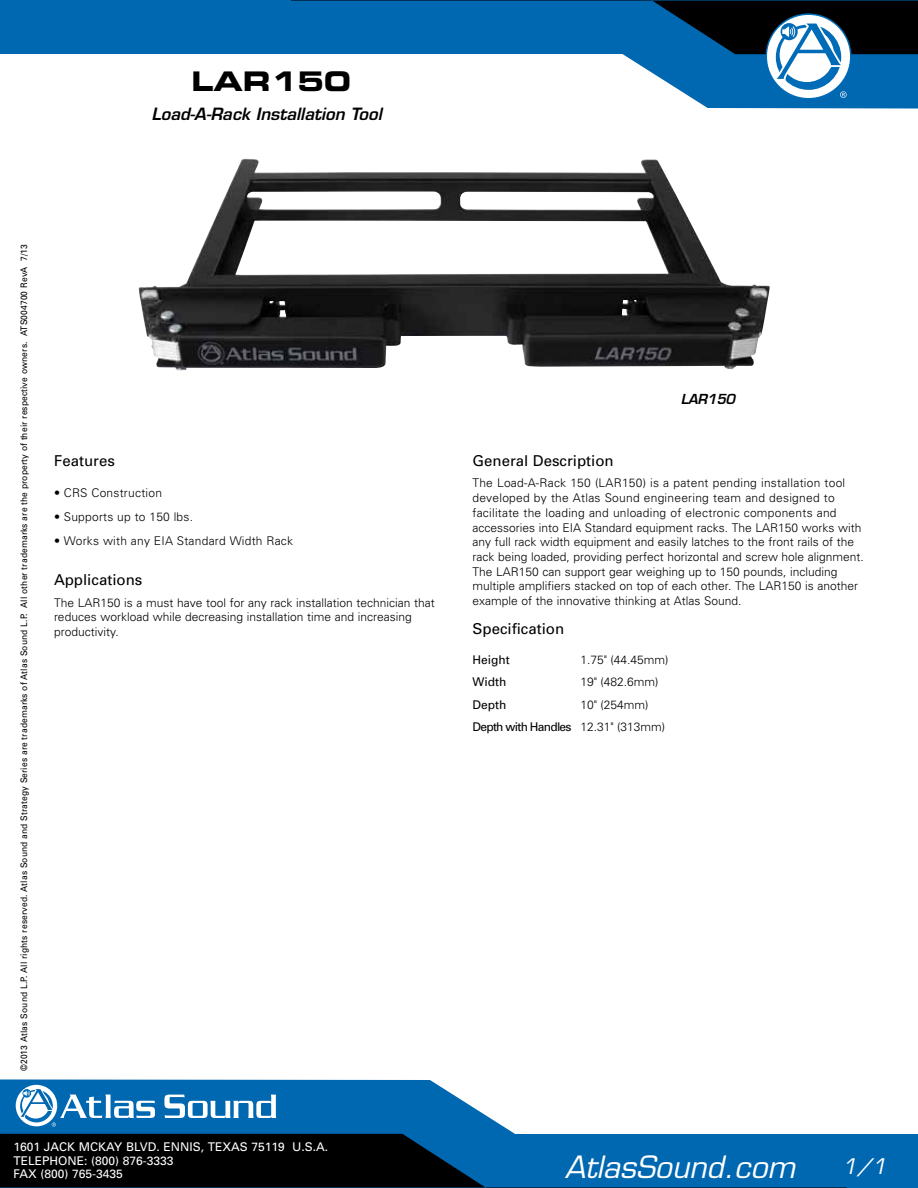
<style>
.page{position:relative;width:918px;height:1188px;background:#fff}
.page>*{position:absolute;margin:0;border:0;box-sizing:border-box;transform-origin:0 0}
.t1{font:italic 30px "Eurostile LT Std";color:#fff}
.t2{font:27px "Eurostile LT Std Bold Ex 2";color:#000}
.t3{font:italic 21px "Eurostile LT Std";color:#fff}
.t4{font:italic 600 16.5px "Eurostile LT Std";color:#000}
.t5{font:15px "Univers";color:#000}
.t6{font:italic 600 13.5px "Eurostile LT Std";letter-spacing:-.015em;color:#000}
.t7{font:300 12px/14.7px "Univers";color:#000}
.t8{font:12px/13.5px "Univers";color:#fff}
.t9{font:300 12px "Univers";letter-spacing:.02em;color:#000}
.t10{font:12px "Univers";color:#000}
.t11{font:9px "Univers";letter-spacing:.015em;color:#000;scale:.94 1}
.s1{font-weight:400}
</style>
<div class="page">
<svg style="left:0;top:1079px;width:918px;height:109px"></svg>
<svg style="left:0;top:1134px;width:847px;height:54px;background:#003053"></svg>
<svg style="left:0;top:0;width:918px;height:109px"></svg>
<svg style="left:164px;top:1095px;width:112px;height:23px"></svg>
<svg style="left:15px;top:1084px;width:43px;height:43px"></svg>
<div style="left:16px;top:1085px;width:41px;height:41px;background:#fff;border-radius:50%"></div>
<svg style="left:19px;top:1087px;width:136px;height:40px"></svg>
<svg style="left:291px;top:0;width:627px;height:98px"></svg>
<img style="left:139px;top:159px;width:631px;height:212px">
<h2 class="t2" style="left:191px;top:63px;width:161px">LAR150</h2>
<h3 class="t4" style="left:151px;top:103px;width:232px">Load-A-Rack Installation Tool</h3>
<p class="t11" style="left:19px;top:1071px;width:881px;rotate:-90deg">©2013 Atlas Sound L.P. All rights reserved. Atlas Sound and Strategy Series are trademarks of Atlas Sound L.P. All other trademarks are the property of their respective owners. ATS004700 RevA 7/13</p>
<p class="t5" style="left:54px;top:452px;width:62px">Features</p>
<p class="t9" style="left:54px;top:485px;width:110px">• CRS Construction</p>
<p class="t9" style="left:54px;top:509px;width:141px">• Supports up to 150 lbs.</p>
<p class="t9" style="left:54px;top:533px;width:241px">• Works with any EIA Standard Width Rack</p>
<p class="t5" style="left:54px;top:571px;width:90px">Applications</p>
<p class="t7" style="left:54px;top:595px;width:382px">The LAR150 is a must have tool for any rack installation technician that reduces workload while decreasing installation time and increasing productivity.</p>
<p class="t8" style="left:14px;top:1140px;width:316px">1601 JACK MCKAY BLVD. ENNIS, TEXAS 75119 U.S.A.<br>TELEPHONE: (800) 876-3333<br>FAX (800) 765-3435</p>
<p class="t6" style="left:681px;top:391px;width:56px">LAR150</p>
<p class="t5" style="left:472px;top:452px;width:143px">General Description</p>
<p class="t7" style="left:472px;top:475px;width:393px">The Load-A-Rack 150 (LAR150) is a patent pending installation tool developed by the Atlas Sound engineering team and designed to facilitate the loading and unloading of electronic components and accessories into EIA Standard equipment racks. The LAR150 works with any full rack width equipment and easily latches to the front rails of the rack being loaded, providing perfect horizontal and screw hole alignment.<br>The LAR150 can support gear weighing up to 150 pounds, including multiple amplifiers stacked on top of each other. The LAR150 is another example of the innovative thinking at Atlas Sound.</p>
<p class="t5" style="left:472px;top:620px;width:93px">Specification</p>
<p class="t10" style="left:472px;top:652px;width:39px">Height</p>
<p class="t7" style="left:580px;top:652px;width:90px">1.75" (44.45mm)</p>
<p class="t10" style="left:472px;top:675px;width:35px">Width</p>
<p class="t7" style="left:580px;top:674px;width:80px">19" (482.6mm)</p>
<p class="t10" style="left:472px;top:697px;width:35px">Depth</p>
<p class="t7" style="left:472px;top:693px;width:194px;line-height:22.5px;text-indent:108px">10" (254mm)<br><span class="s1">Depth with Handles</span> 12.31" (313mm)</p>
<h1 class="t1" style="left:565px;top:1149px;width:232px">AtlasSound.com</h1>
<h3 class="t3" style="left:842px;top:1154px;width:46px">1/1</h3>
</div>
